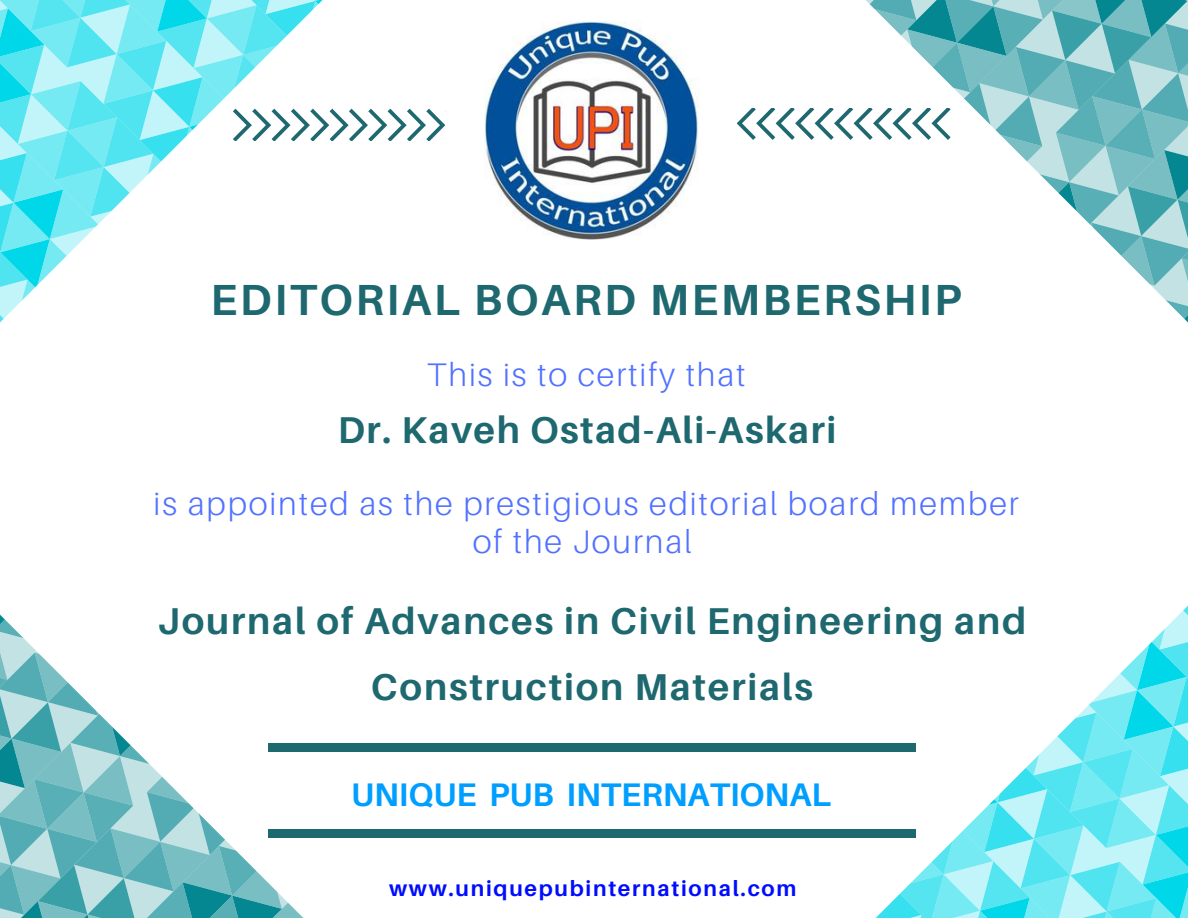
<style>
.page{position:relative;width:1188px;height:918px;background:#fff}
.page>*{position:absolute;margin:0;border:0;box-sizing:border-box;transform-origin:0 0}
.t1{font:700 43.65px "Aileron";letter-spacing:.06em;color:#1e686f}
.t2{font:700 37.35px/66.3px "Aileron";letter-spacing:.05em;color:#1e686f;text-align:center}
.t3{font:300 32.7px/38.2px "Aileron";letter-spacing:.06em;color:#5271ff;text-align:center}
.t4{font:700 32.7px "Aileron";color:#009fff}
.t5{font:700 21.75px "Aileron";letter-spacing:.08em;color:#000cff}
</style>
<div class="page">
<svg style="left:0;top:615px;width:303px;height:303px"></svg>
<svg style="left:876px;top:606px;width:312px;height:312px"></svg>
<div style="left:268px;top:743px;width:648px;height:9px;background:#1e686f"></div>
<div style="left:268px;top:829px;width:648px;height:9px;background:#1e686f"></div>
<svg style="left:0;top:0;width:445px;height:323px"></svg>
<svg style="left:737px;top:0;width:451px;height:323px"></svg>
<img style="left:485px;top:21px;width:214px;height:219px">
<p class="t1" style="left:211px;top:273px;width:752px">EDITORIAL BOARD MEMBERSHIP</p>
<p class="t3" style="left:427px;top:355px;width:320px">This is to certify that</p>
<p class="t2" style="left:338px;top:396px;width:500px">Dr. Kaveh Ostad-Ali-Askari</p>
<p class="t3" style="left:154px;top:484px;width:867px">is appointed as the prestigious editorial board member of the Journal</p>
<p class="t2" style="left:158px;top:587px;width:870px">Journal of Advances in Civil Engineering and<br>Construction Materials</p>
<p class="t4" style="left:351px;top:774px;width:482px">UNIQUE PUB INTERNATIONAL</p>
<p class="t5" style="left:389px;top:875px;width:409px">www.uniquepubinternational.com</p>
</div>
